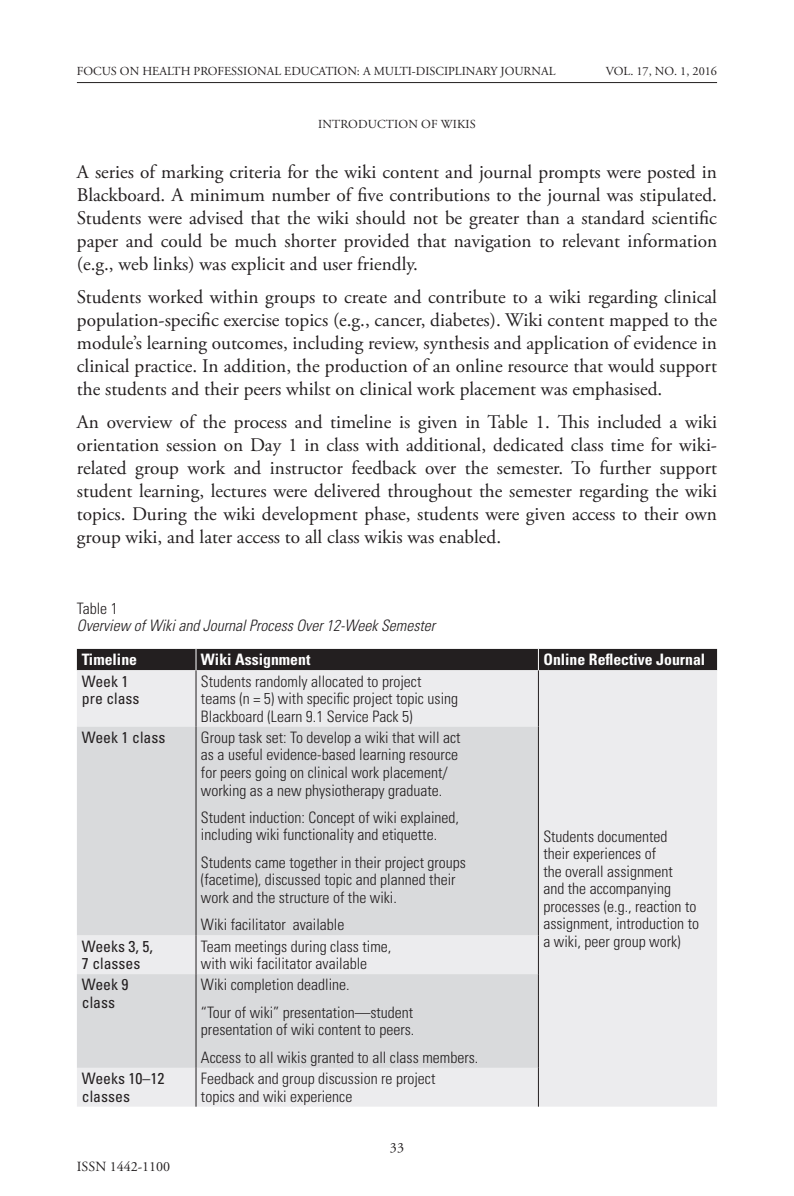
<style>
.page{position:relative;width:794px;height:1196px;background:#fff}
.page>*{position:absolute;margin:0;border:0;box-sizing:border-box;transform-origin:0 0}
.body_text{font:19.25px/22.9px "Adobe Garamond Pro";color:#231f20;text-align:justify}
.table_text{font:300 condensed 15.75px/17.5px "Univers LT Std";color:#231f20}
.table_text-2{font:condensed 15.75px/17.5px "Univers LT Std";color:#231f20}
.table_text-3{font:italic 300 condensed 15.75px "Univers LT Std";color:#231f20}
.table_text-4{font:700 condensed 15.75px "Univers LT Std";color:#fff}
.t1{font:14px "Adobe Garamond Pro";color:#231f20}
.t2{font:12.25px "Adobe Garamond Pro";color:#231f20}
</style>
<div class="page">
<hr style="left:77px;top:82px;width:640px;height:1px;background:#231f20">
<div style="left:77px;top:670px;width:640px;height:436px;background:#ececee"></div>
<svg style="left:77px;top:726px;width:461px;height:341px;background:#dadbdd"></svg>
<hr style="left:196px;top:670px;width:1px;height:56px;background:#231f20">
<hr style="left:538px;top:670px;width:1px;height:56px;background:#231f20">
<hr style="left:196px;top:726px;width:1px;height:209px;background:#231f20">
<hr style="left:538px;top:726px;width:1px;height:209px;background:#231f20">
<hr style="left:196px;top:935px;width:1px;height:39px;background:#231f20">
<hr style="left:538px;top:935px;width:1px;height:39px;background:#231f20">
<hr style="left:196px;top:974px;width:1px;height:93px;background:#231f20">
<hr style="left:538px;top:974px;width:1px;height:93px;background:#231f20">
<hr style="left:196px;top:1067px;width:1px;height:39px;background:#231f20">
<hr style="left:538px;top:1067px;width:1px;height:39px;background:#231f20">
<div style="left:77px;top:649px;width:640px;height:21px;background:#231f20"></div>
<p class="t2" style="left:77px;top:64px;width:480px">FOCUS ON HEALTH PROFESSIONAL EDUCATION: A MULTI-DISCIPLINARY JOURNAL</p>
<p class="t2" style="left:606px;top:64px;width:113px">VOL. 17, NO. 1, 2016</p>
<p class="t2" style="left:318px;top:117px;width:159px">INTRODUCTION OF WIKIS</p>
<p class="body_text" style="left:77px;top:161px;width:642px">A series of marking criteria for the wiki content and journal prompts were posted in Blackboard. A minimum number of five contributions to the journal was stipulated.<br>Students were advised that the wiki should not be greater than a standard scientific paper and could be much shorter provided that navigation to relevant information (e.g., web links) was explicit and user friendly.</p>
<p class="body_text" style="left:77px;top:286px;width:641px">Students worked within groups to create and contribute to a wiki regarding clinical population-specific exercise topics (e.g., cancer, diabetes). Wiki content mapped to the module’s learning outcomes, including review, synthesis and application of evidence in clinical practice. In addition, the production of an online resource that would support the students and their peers whilst on clinical work placement was emphasised.</p>
<p class="body_text" style="left:77px;top:411px;width:642px">An overview of the process and timeline is given in Table 1. This included a wiki orientation session on Day 1 in class with additional, dedicated class time for wiki&shy;related group work and instructor feedback over the semester. To further support student learning, lectures were delivered throughout the semester regarding the wiki topics. During the wiki development phase, students were given access to their own group wiki, and later access to all class wikis was enabled.</p>
<p class="table_text" style="left:77px;top:599px;width:42px">Table 1</p>
<p class="table_text-3" style="left:77px;top:616px;width:360px">Overview of Wiki and Journal Process Over 12-Week Semester</p>
<p class="table_text-4" style="left:82px;top:650px;width:57px">Timeline</p>
<p class="table_text-4" style="left:201px;top:650px;width:111px">Wiki Assignment</p>
<p class="table_text-4" style="left:543px;top:650px;width:163px">Online Reflective Journal</p>
<p class="table_text-2" style="left:82px;top:672px;width:48px">Week 1</p>
<p class="table_text-2" style="left:82px;top:689px;width:59px">pre class</p>
<p class="table_text" style="left:201px;top:672px;width:259px">Students randomly allocated to project teams (n = 5) with specific project topic using<br>Blackboard (Learn 9.1 Service Pack 5)</p>
<p class="table_text-2" style="left:82px;top:728px;width:85px">Week 1 class</p>
<p class="table_text" style="left:201px;top:728px;width:261px">Group task set: To develop a wiki that will act as a useful evidence-based learning resource for peers going on clinical work placement/ working as a new physiotherapy graduate.</p>
<p class="table_text" style="left:201px;top:808px;width:259px">Student induction: Concept of wiki explained, including wiki functionality and etiquette.</p>
<p class="table_text" style="left:201px;top:853px;width:266px">Students came together in their project groups (facetime), discussed topic and planned their work and the structure of the wiki.</p>
<p class="table_text" style="left:201px;top:916px;width:145px">Wiki facilitator available</p>
<p class="table_text-2" style="left:82px;top:937px;width:73px">Weeks 3, 5,<br>7 classes</p>
<p class="table_text" style="left:201px;top:937px;width:192px">Team meetings during class time, with wiki facilitator available</p>
<p class="table_text-2" style="left:82px;top:976px;width:48px">Week 9</p>
<p class="table_text-2" style="left:82px;top:993px;width:35px">class</p>
<p class="table_text" style="left:201px;top:976px;width:150px">Wiki completion deadline.</p>
<p class="table_text" style="left:201px;top:1003px;width:215px">“Tour of wiki” presentation—student presentation of wiki content to peers.</p>
<p class="table_text" style="left:201px;top:1048px;width:279px">Access to all wikis granted to all class members.</p>
<p class="table_text-2" style="left:82px;top:1069px;width:84px">Weeks 10–12 classes</p>
<p class="table_text" style="left:201px;top:1069px;width:236px">Feedback and group discussion re project topics and wiki experience</p>
<p class="t1" style="left:77px;top:1158px;width:95px">ISSN 1442-1100</p>
<p class="t1" style="left:390px;top:1138px;width:15px">33</p>
<p class="table_text" style="left:543px;top:827px;width:157px">Students documented<br>their experiences of<br>the overall assignment<br>and the accompanying processes (e.g., reaction to assignment, introduction to a wiki, peer group work)</p>
</div>
